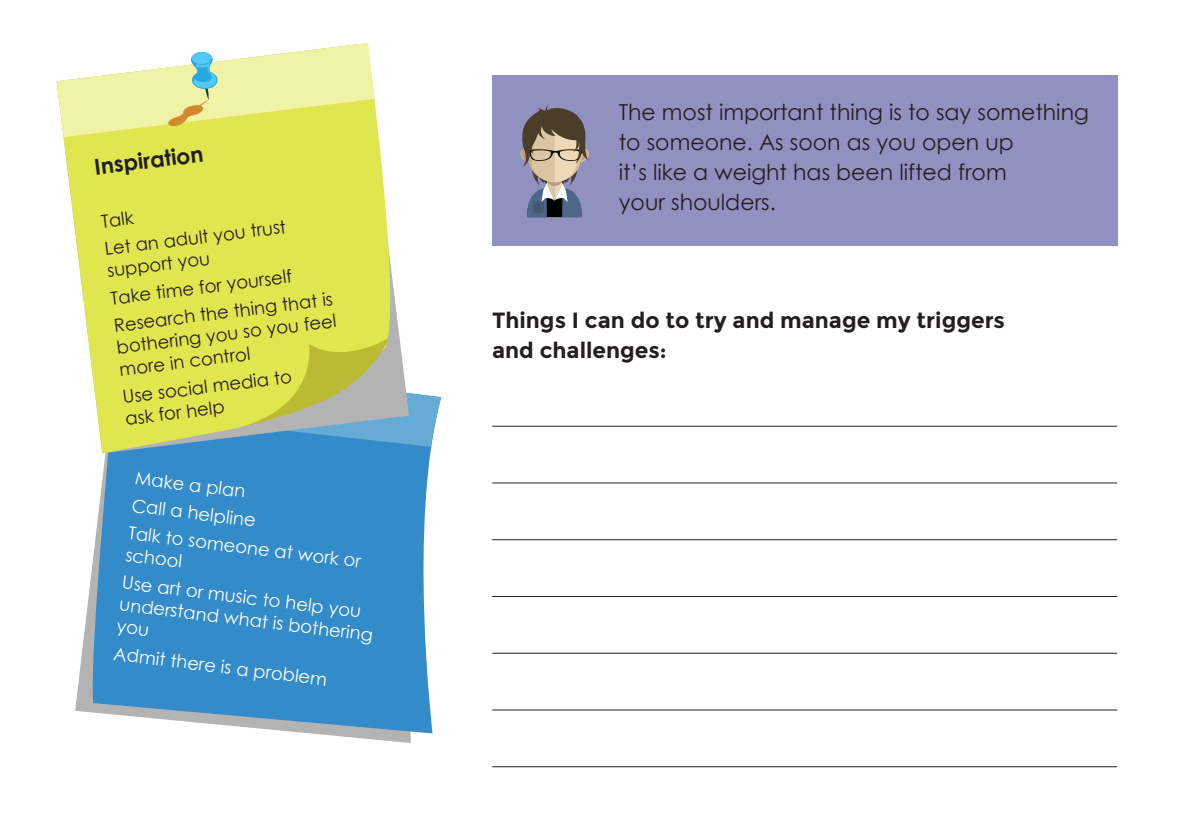
<style>
.page{position:relative;width:1191px;height:840px;background:#fff}
.page>*{position:absolute;margin:0;border:0;box-sizing:border-box;transform-origin:0 0}
.t1{font:22px/30px "Century Gothic";color:#231f20}
.t2{font:700 22px "Montserrat";color:#231f20}
.t3{font:700 22px "Century Gothic";color:#231f20}
.t4{font:18px/22px "Century Gothic";color:#231f20}
.t5{font:18px/22px "Century Gothic";color:#fff}
</style>
<div class="page">
<div style="left:492px;top:75px;width:625px;height:170px;background:#9191c1"></div>
<svg style="left:520px;top:104px;width:69px;height:113px"></svg>
<svg style="left:75px;top:603px;width:336px;height:139px"></svg>
<svg style="left:88px;top:446px;width:345px;height:287px;background:#4494cb"></svg>
<svg style="left:63px;top:104px;width:340px;height:349px;background:#dfe667"></svg>
<svg style="left:112px;top:338px;width:329px;height:108px;background:#c2d07b"></svg>
<svg style="left:57px;top:43px;width:318px;height:94px"></svg>
<hr style="left:492px;top:595px;width:624px;height:1px;background:#231f20">
<hr style="left:492px;top:652px;width:624px;height:1px;background:#231f20">
<hr style="left:492px;top:482px;width:624px;height:1px;background:#231f20">
<hr style="left:492px;top:425px;width:624px;height:1px;background:#231f20">
<hr style="left:492px;top:709px;width:624px;height:1px;background:#231f20">
<hr style="left:492px;top:539px;width:624px;height:1px;background:#231f20">
<hr style="left:492px;top:765px;width:624px;height:1px;background:#231f20">
<p class="t3" style="left:93px;top:150px;width:111px;rotate:-7deg">Inspiration</p>
<p class="t4" style="left:100px;top:210px;width:34px;rotate:-7deg">Talk</p>
<p class="t4" style="left:103px;top:237px;width:184px;rotate:-7deg">Let an adult you trust support you</p>
<p class="t4" style="left:109px;top:287px;width:184px;rotate:-7deg">Take time for yourself</p>
<p class="t4" style="left:113px;top:314px;width:223px;text-align:justify;rotate:-7deg">Research the thing that is bothering you so you feel more in control</p>
<p class="t4" style="left:121px;top:385px;width:172px;rotate:-7deg">Use social media to</p>
<p class="t4" style="left:124px;top:407px;width:101px;rotate:-7deg">ask for help</p>
<p class="t5" style="left:137px;top:466px;width:112px;rotate:7deg">Make a plan</p>
<p class="t5" style="left:133px;top:493px;width:126px;rotate:7deg">Call a helpline</p>
<p class="t5" style="left:130px;top:521px;width:236px;rotate:7deg">Talk to someone at work or school</p>
<p class="t5" style="left:124px;top:570px;width:256px;rotate:7deg">Use art or music to help you understand what is bothering you</p>
<p class="t5" style="left:115px;top:641px;width:216px;rotate:7deg">Admit there is a problem</p>
<p class="t1" style="left:619px;top:97px;width:471px">The most important thing is to say something to someone. As soon as you open up</p>
<p class="t1" style="left:619px;top:157px;width:389px">it’s like a weight has been lifted from</p>
<p class="t1" style="left:619px;top:187px;width:159px">your shoulders.</p>
<p class="t2" style="left:492px;top:307px;width:514px">Things I can do to try and manage my triggers</p>
<p class="t2" style="left:492px;top:337px;width:176px">and challenges:</p>
</div>
